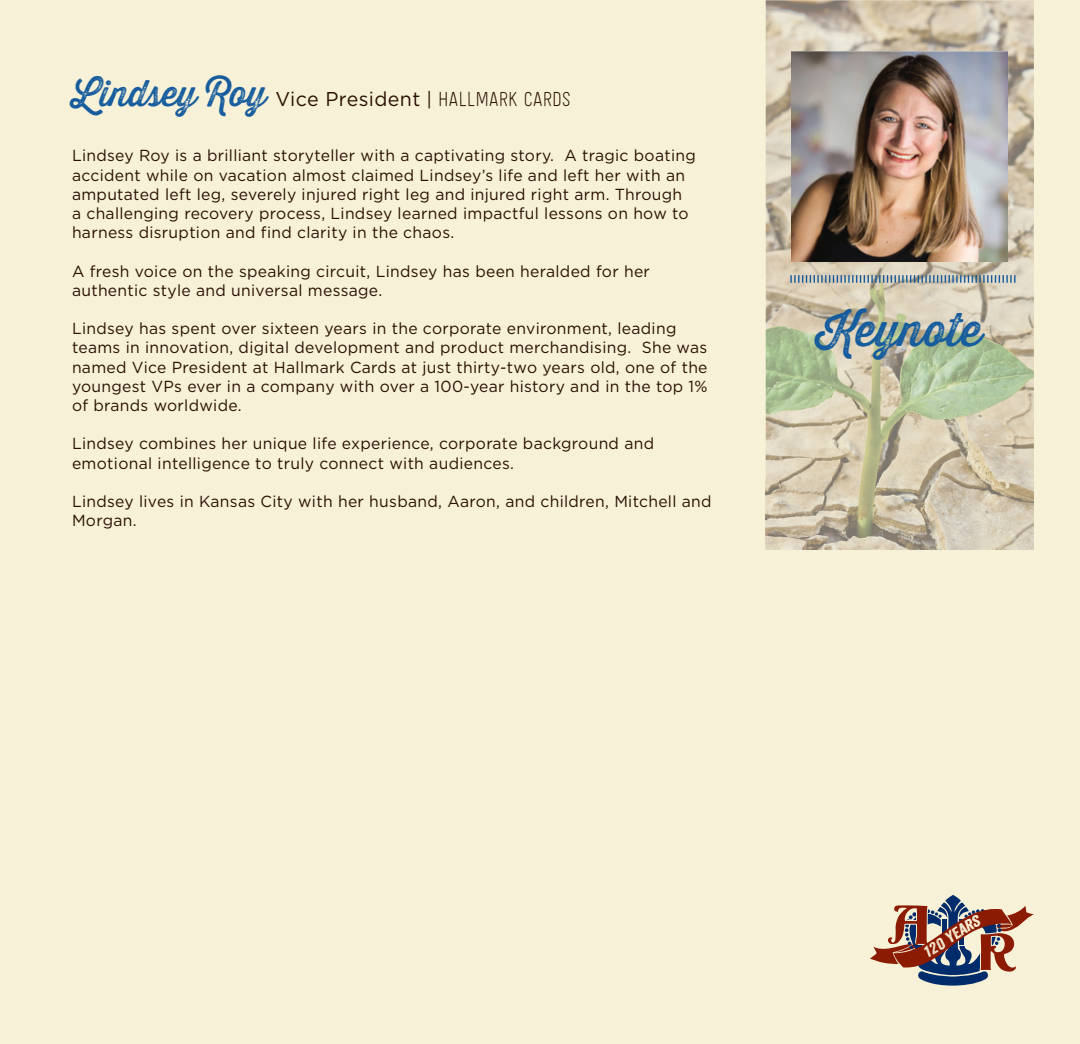
<style>
.page{position:relative;width:1080px;height:1044px;background:#f7f1d7}
.page>*{position:absolute;margin:0;border:0;box-sizing:border-box;transform-origin:0 0}
.t1{font:46px "Thirsty Rough Reg Two";color:#175d9e}
.t2{font:20px "Gotham";letter-spacing:.02em;color:#291002}
.t3{font:16px/19.2px "Gotham";letter-spacing:.02em;color:#291002}
.s1{font-family:"Thirsty Rough Reg Two";font-size:36px;color:#175d9e}
.s2{font-size:19px}
.s3{font-family:"Festivo LC Mini";font-size:24px}
</style>
<div class="page">
<img style="left:766px;top:0;width:268px;height:69px">
<img style="left:967px;top:69px;width:67px;height:481px">
<img style="left:766px;top:69px;width:67px;height:481px">
<img style="left:833px;top:261px;width:134px;height:289px">
<svg style="left:790px;top:275px;width:226px;height:8px;background:#92a4ad"></svg>
<img style="left:792px;top:52px;width:216px;height:209px">
<svg style="left:870px;top:895px;width:164px;height:91px;background:#ac9288"></svg>
<p class="t2" style="left:72px;top:88px;width:500px"><span class="s1">Lindsey Roy</span> Vice President <span class="s2">|</span> <span class="s3">HALLMARK CARDS</span></p>
<p class="t3" style="left:72px;top:146px;width:625px">Lindsey Roy is a brilliant storyteller with a captivating story. A tragic boating accident while on vacation almost claimed Lindsey’s life and left her with an amputated left leg, severely injured right leg and injured right arm. Through<br>a challenging recovery process, Lindsey learned impactful lessons on how to harness disruption and find clarity in the chaos.</p>
<p class="t3" style="left:72px;top:261px;width:579px">A fresh voice on the speaking circuit, Lindsey has been heralded for her authentic style and universal message.</p>
<p class="t3" style="left:72px;top:319px;width:637px">Lindsey has spent over sixteen years in the corporate environment, leading teams in innovation, digital development and product merchandising. She was named Vice President at Hallmark Cards at just thirty-two years old, one of the youngest VPs ever in a company with over a 100-year history and in the top 1% of brands worldwide.</p>
<p class="t3" style="left:72px;top:434px;width:584px">Lindsey combines her unique life experience, corporate background and emotional intelligence to truly connect with audiences.</p>
<p class="t3" style="left:72px;top:491px;width:641px">Lindsey lives in Kansas City with her husband, Aaron, and children, Mitchell and<br>Morgan.</p>
<h1 class="t1" style="left:817px;top:295px;width:166px">Keynote</h1>
</div>
